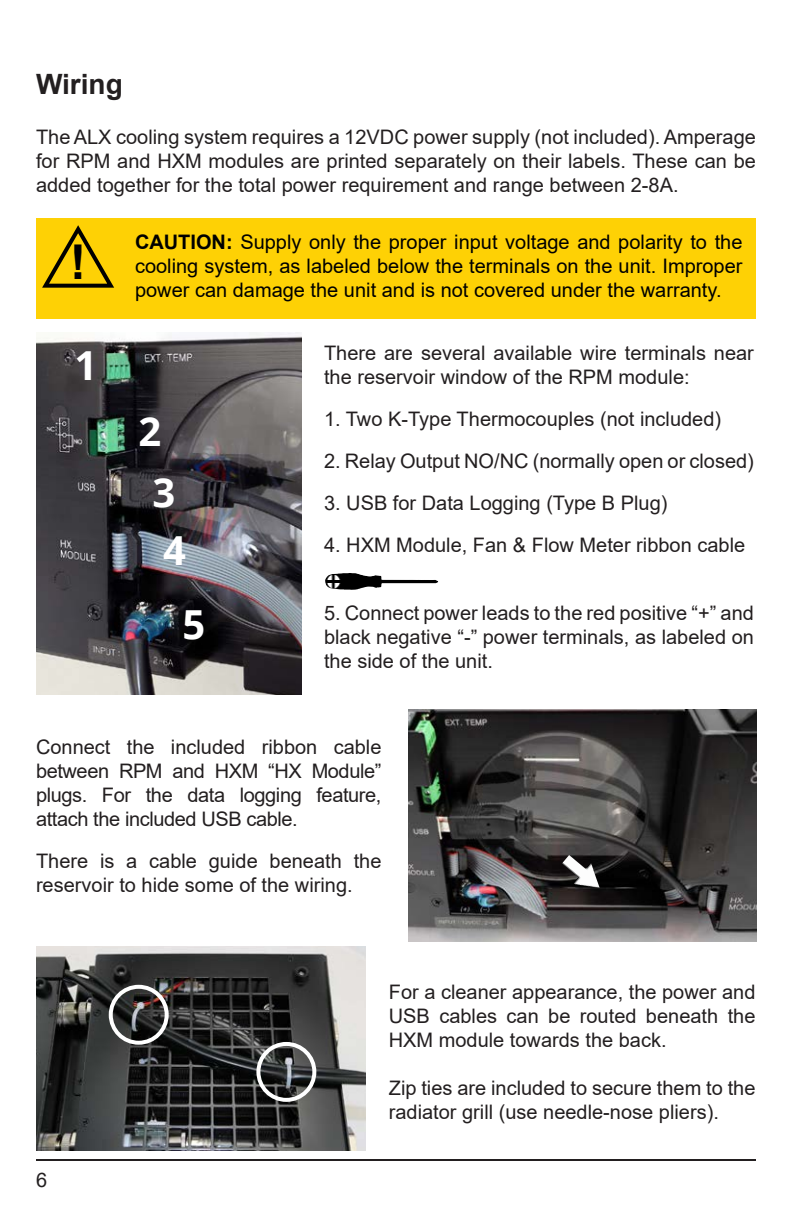
<style>
.page{position:relative;width:792px;height:1224px;background:#fff}
.page>*{position:absolute;margin:0;border:0;box-sizing:border-box;transform-origin:0 0}
.t1{font:700 48px "Arial";color:#000}
.t2{font:700 40px/59.6px "Open Sans";color:#fff}
.t3{font:700 28px "Arial";color:#231f20}
.t4{font:20px/24px "Arial";color:#231f20;text-align:justify}
.t5{font:20px/24px "Arial";color:#000;text-align:justify}
.s1{font-weight:700}
</style>
<div class="page">
<hr style="left:36px;top:1159px;width:720px;height:2px;background:#231f20">
<div style="left:36px;top:218px;width:720px;height:100px;background:#fed105"></div>
<svg style="left:42px;top:225px;width:72px;height:63px"></svg>
<img style="left:325px;top:573px;width:113px;height:17px">
<img style="left:36px;top:333px;width:265px;height:361px">
<img style="left:408px;top:710px;width:349px;height:231px">
<img style="left:562px;top:855px;width:38px;height:33px">
<img style="left:36px;top:947px;width:330px;height:203px">
<div style="left:256px;top:1042px;width:60px;height:60px;border:4px solid #fff;border-radius:50%"></div>
<div style="left:109px;top:985px;width:60px;height:60px;border:4px solid #fff;border-radius:50%"></div>
<h3 class="t3" style="left:36px;top:64px;width:88px">Wiring</h3>
<p class="t4" style="left:36px;top:124px;width:721px">The ALX cooling system requires a 12VDC power supply (not included). Amperage for RPM and HXM modules are printed separately on their labels. These can be added together for the total power requirement and range between 2-8A.</p>
<p class="t5" style="left:135px;top:230px;width:609px"><span class="s1">CAUTION:</span> Supply only the proper input voltage and polarity to the cooling system, as labeled below the terminals on the unit. Improper power can damage the unit and is not covered under the warranty.</p>
<h1 class="t1" style="left:70px;top:228px;width:17px">!</h1>
<h2 class="t2" style="left:75px;top:335px;width:24px">1</h2>
<h2 class="t2" style="left:152px;top:400px;width:35px;text-indent:-14px">2<br>3<br>4</h2>
<h2 class="t2" style="left:183px;top:594px;width:24px">5</h2>
<p class="t4" style="left:324px;top:340px;width:431px">There are several available wire terminals near the reservoir window of the RPM module:</p>
<p class="t4" style="left:324px;top:406px;width:399px">1. Two K-Type Thermocouples (not included)</p>
<p class="t4" style="left:324px;top:448px;width:431px">2. Relay Output NO/NC (normally open or closed)</p>
<p class="t4" style="left:324px;top:490px;width:345px">3. USB for Data Logging (Type B Plug)</p>
<p class="t4" style="left:324px;top:532px;width:423px">4. HXM Module, Fan &amp; Flow Meter ribbon cable</p>
<p class="t4" style="left:324px;top:600px;width:431px">5. Connect power leads to the red positive “+” and black negative “-” power terminals, as labeled on the side of the unit.</p>
<p class="t4" style="left:36px;top:735px;width:347px">Connect the included ribbon cable between RPM and HXM “HX Module” plugs. For the data logging feature, attach the included USB cable.</p>
<p class="t4" style="left:36px;top:849px;width:347px">There is a cable guide beneath the reservoir to hide some of the wiring.</p>
<p class="t4" style="left:36px;top:1167px;width:13px">6</p>
<p class="t4" style="left:389px;top:980px;width:368px">For a cleaner appearance, the power and USB cables can be routed beneath the HXM module towards the back.</p>
<p class="t4" style="left:389px;top:1076px;width:368px">Zip ties are included to secure them to the radiator grill (use needle-nose pliers).</p>
</div>
